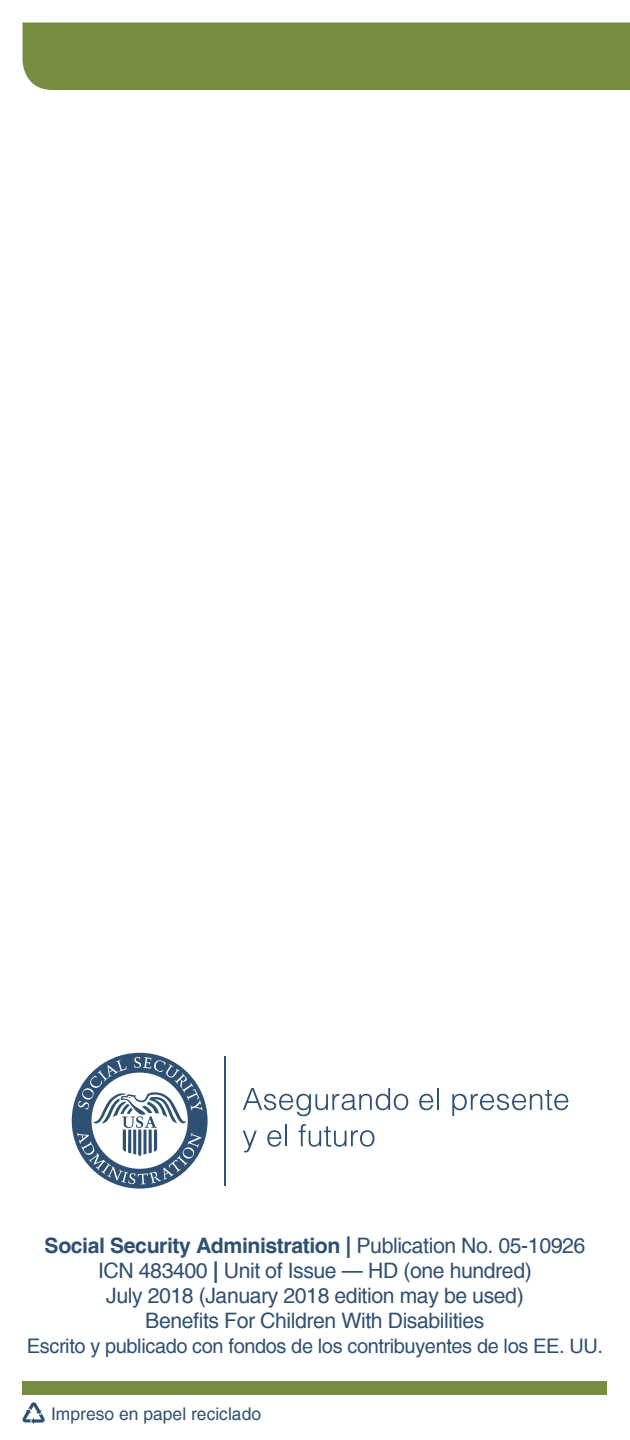
<style>
.page{position:relative;width:630px;height:1440px;background:#fff}
.page>*{position:absolute;margin:0;border:0;box-sizing:border-box;transform-origin:0 0}
.t1{font:21.25px "Helvetica";letter-spacing:-.02em;color:#2e5072}
.t2{font:700 21.25px "Helvetica";letter-spacing:-.02em;color:#2e5072}
.t3{font:20px "Helvetica";letter-spacing:-.02em;color:#2e5072}
.t4{font:17.5px "Helvetica";color:#2e5072}
.s1{font-weight:400}
.s2{font-weight:700}
</style>
<div class="page">
<div style="left:22px;top:22px;width:608px;height:68px;background:#778d42"></div>
<div style="left:22px;top:1382px;width:586px;height:13px;background:#778d42"></div>
<div style="left:72px;top:1053px;width:136px;height:136px;background:#2e5072;border-radius:50%"></div>
<svg style="left:77px;top:1057px;width:126px;height:127px"></svg>
<hr style="left:224px;top:1056px;width:2px;height:130px;background:#2e5072">
<svg style="left:243px;top:1088px;width:165px;height:28px"></svg>
<svg style="left:419px;top:1094px;width:14px;height:16px"></svg>
<hr style="left:437px;top:1088px;width:2px;height:22px;background:#2e5072">
<svg style="left:452px;top:1090px;width:116px;height:26px"></svg>
<svg style="left:243px;top:1131px;width:14px;height:21px"></svg>
<svg style="left:267px;top:1130px;width:14px;height:17px"></svg>
<hr style="left:285px;top:1124px;width:2px;height:22px;background:#2e5072">
<svg style="left:299px;top:1124px;width:76px;height:23px"></svg>
<svg style="left:22px;top:1402px;width:23px;height:22px"></svg>
<p class="t2" style="left:45px;top:1233px;width:542px">Social Security Administration | <span class="s1">Publication No. 05-10926</span></p>
<p class="t1" style="left:98px;top:1259px;width:435px">ICN 483400 <span class="s2">|</span> Unit of Issue — HD (one hundred)</p>
<p class="t1" style="left:106px;top:1284px;width:419px">July 2018 (January 2018 edition may be used)</p>
<p class="t1" style="left:145px;top:1309px;width:341px">Benefits For Children With Disabilities</p>
<p class="t3" style="left:27px;top:1335px;width:578px">Escrito y publicado con fondos de los contribuyentes de los EE. UU.</p>
<h1 class="t4" style="left:51px;top:1403px;width:212px">Impreso en papel reciclado</h1>
</div>
